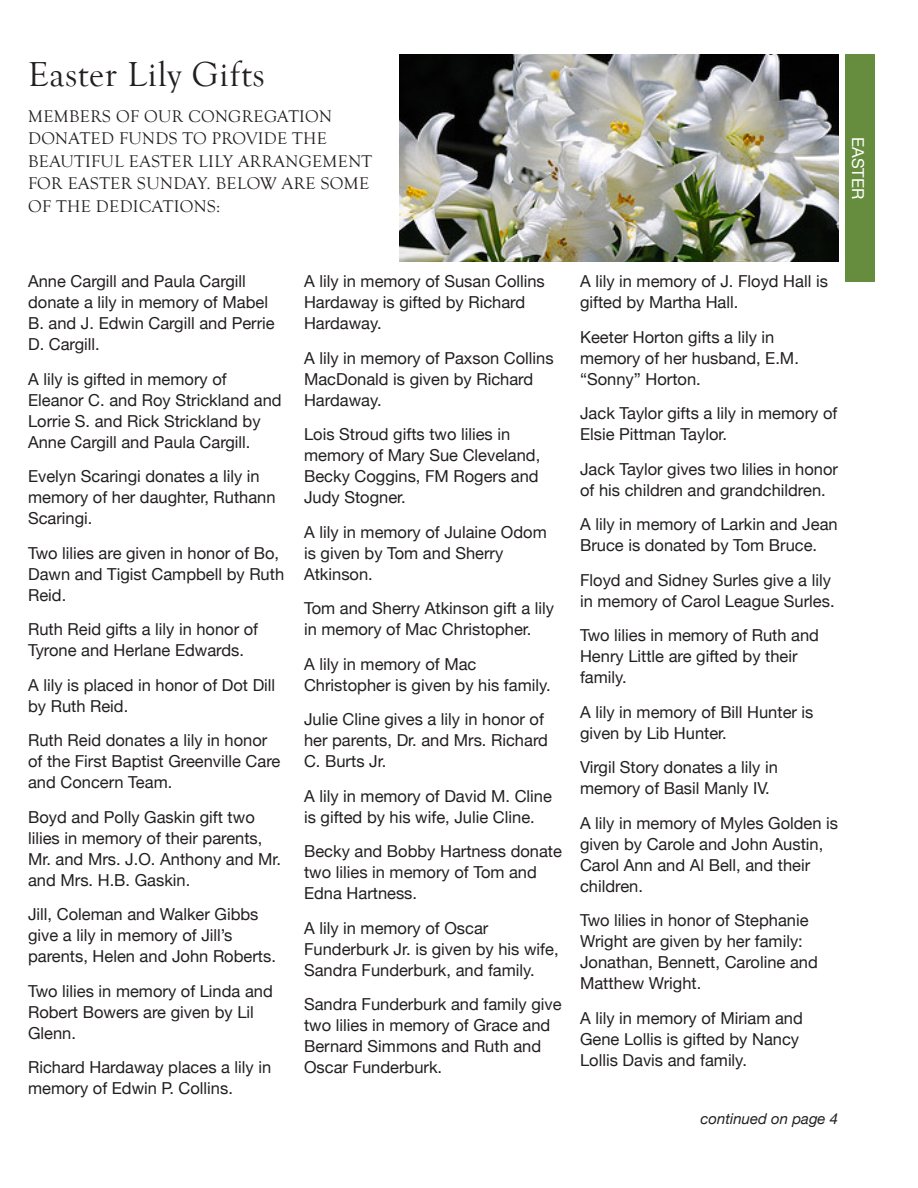
<style>
.page{position:relative;width:918px;height:1188px;background:#fff}
.page>*{position:absolute;margin:0;border:0;box-sizing:border-box;transform-origin:0 0}
.Article_Title{font:35.7px "Goudy Old Style T";letter-spacing:.02em;color:#231f20}
.Article_subtitle{font:17.4px/22.5px "Goudy Old Style T";letter-spacing:.02em;color:#231f20}
.t1{font:16.5px/21px "Helvetica Neue";color:#231f20}
.acts_of_kindness__et{font:16.5px "Helvetica Neue";color:#fff}
.t2{font:italic 15px "Helvetica Neue";color:#231f20}
</style>
<div class="page">
<div style="left:846px;top:54px;width:29px;height:228px;background:#658d3d"></div>
<div style="left:845px;top:54px;width:29px;height:228px;background:#658d3d"></div>
<img style="left:400px;top:54px;width:438px;height:207px">
<p class="Article_Title" style="left:28px;top:55px;width:238px">Easter Lily Gifts</p>
<p class="Article_subtitle" style="left:28px;top:105px;width:346px">MEMBERS OF OUR CONGREGATION<br>DONATED FUNDS TO PROVIDE THE<br>BEAUTIFUL EASTER LILY ARRANGEMENT<br>FOR EASTER SUNDAY. BELOW ARE SOME<br>OF THE DEDICATIONS:</p>
<p class="acts_of_kindness__et" style="left:870px;top:137px;width:64px;rotate:90deg">EASTER</p>
<p class="t1" style="left:28px;top:272px;width:248px">Anne Cargill and Paula Cargill donate a lily in memory of Mabel<br>B. and J. Edwin Cargill and Perrie<br>D. Cargill.</p>
<p class="t1" style="left:28px;top:369px;width:255px">A lily is gifted in memory of<br>Eleanor C. and Roy Strickland and<br>Lorrie S. and Rick Strickland by<br>Anne Cargill and Paula Cargill.</p>
<p class="t1" style="left:28px;top:467px;width:249px">Evelyn Scaringi donates a lily in memory of her daughter, Ruthann<br>Scaringi.</p>
<p class="t1" style="left:28px;top:543px;width:258px">Two lilies are given in honor of Bo,<br>Dawn and Tigist Campbell by Ruth<br>Reid.</p>
<p class="t1" style="left:28px;top:620px;width:232px">Ruth Reid gifts a lily in honor of<br>Tyrone and Herlane Edwards.</p>
<p class="t1" style="left:28px;top:675px;width:249px">A lily is placed in honor of Dot Dill by Ruth Reid.</p>
<p class="t1" style="left:28px;top:731px;width:254px">Ruth Reid donates a lily in honor of the First Baptist Greenville Care and Concern Team.</p>
<p class="t1" style="left:28px;top:807px;width:255px">Boyd and Polly Gaskin gift two lilies in memory of their parents,<br>Mr. and Mrs. J.O. Anthony and Mr. and Mrs. H.B. Gaskin.</p>
<p class="t1" style="left:28px;top:905px;width:249px">Jill, Coleman and Walker Gibbs give a lily in memory of Jill’s parents, Helen and John Roberts.</p>
<p class="t1" style="left:28px;top:981px;width:246px">Two lilies in memory of Linda and<br>Robert Bowers are given by Lil<br>Glenn.</p>
<p class="t1" style="left:28px;top:1058px;width:245px">Richard Hardaway places a lily in memory of Edwin P. Collins.</p>
<p class="t1" style="left:304px;top:272px;width:242px">A lily in memory of Susan Collins<br>Hardaway is gifted by Richard<br>Hardaway.</p>
<p class="t1" style="left:304px;top:348px;width:251px">A lily in memory of Paxson Collins<br>MacDonald is given by Richard<br>Hardaway.</p>
<p class="t1" style="left:304px;top:425px;width:238px">Lois Stroud gifts two lilies in memory of Mary Sue Cleveland,<br>Becky Coggins, FM Rogers and<br>Judy Stogner.</p>
<p class="t1" style="left:304px;top:522px;width:244px">A lily in memory of Julaine Odom is given by Tom and Sherry<br>Atkinson.</p>
<p class="t1" style="left:304px;top:599px;width:251px">Tom and Sherry Atkinson gift a lily in memory of Mac Christopher.</p>
<p class="t1" style="left:304px;top:654px;width:248px">A lily in memory of Mac<br>Christopher is given by his family.</p>
<p class="t1" style="left:304px;top:710px;width:245px">Julie Cline gives a lily in honor of her parents, Dr. and Mrs. Richard<br>C. Burts Jr.</p>
<p class="t1" style="left:304px;top:786px;width:249px">A lily in memory of David M. Cline is gifted by his wife, Julie Cline.</p>
<p class="t1" style="left:304px;top:842px;width:259px">Becky and Bobby Hartness donate two lilies in memory of Tom and<br>Edna Hartness.</p>
<p class="t1" style="left:304px;top:918px;width:256px">A lily in memory of Oscar<br>Funderburk Jr. is given by his wife,<br>Sandra Funderburk, and family.</p>
<p class="t1" style="left:304px;top:995px;width:259px">Sandra Funderburk and family give two lilies in memory of Grace and<br>Bernard Simmons and Ruth and<br>Oscar Funderburk.</p>
<p class="t1" style="left:580px;top:272px;width:249px">A lily in memory of J. Floyd Hall is gifted by Martha Hall.</p>
<p class="t1" style="left:580px;top:327px;width:220px">Keeter Horton gifts a lily in memory of her husband, E.M. “Sonny” Horton.</p>
<p class="t1" style="left:580px;top:404px;width:259px">Jack Taylor gifts a lily in memory of<br>Elsie Pittman Taylor.</p>
<p class="t1" style="left:580px;top:459px;width:260px">Jack Taylor gives two lilies in honor of his children and grandchildren.</p>
<p class="t1" style="left:580px;top:515px;width:259px">A lily in memory of Larkin and Jean<br>Bruce is donated by Tom Bruce.</p>
<p class="t1" style="left:580px;top:570px;width:256px">Floyd and Sidney Surles give a lily in memory of Carol League Surles.</p>
<p class="t1" style="left:580px;top:626px;width:240px">Two lilies in memory of Ruth and<br>Henry Little are gifted by their family.</p>
<p class="t1" style="left:580px;top:702px;width:235px">A lily in memory of Bill Hunter is given by Lib Hunter.</p>
<p class="t1" style="left:580px;top:758px;width:199px">Virgil Story donates a lily in memory of Basil Manly IV.</p>
<p class="t1" style="left:580px;top:813px;width:260px">A lily in memory of Myles Golden is given by Carole and John Austin,<br>Carol Ann and Al Bell, and their children.</p>
<p class="t1" style="left:580px;top:911px;width:239px">Two lilies in honor of Stephanie<br>Wright are given by her family:<br>Jonathan, Bennett, Caroline and<br>Matthew Wright.</p>
<p class="t1" style="left:580px;top:1008px;width:224px">A lily in memory of Miriam and<br>Gene Lollis is gifted by Nancy<br>Lollis Davis and family.</p>
<p class="t2" style="left:700px;top:1108px;width:139px">continued on page 4</p>
</div>
